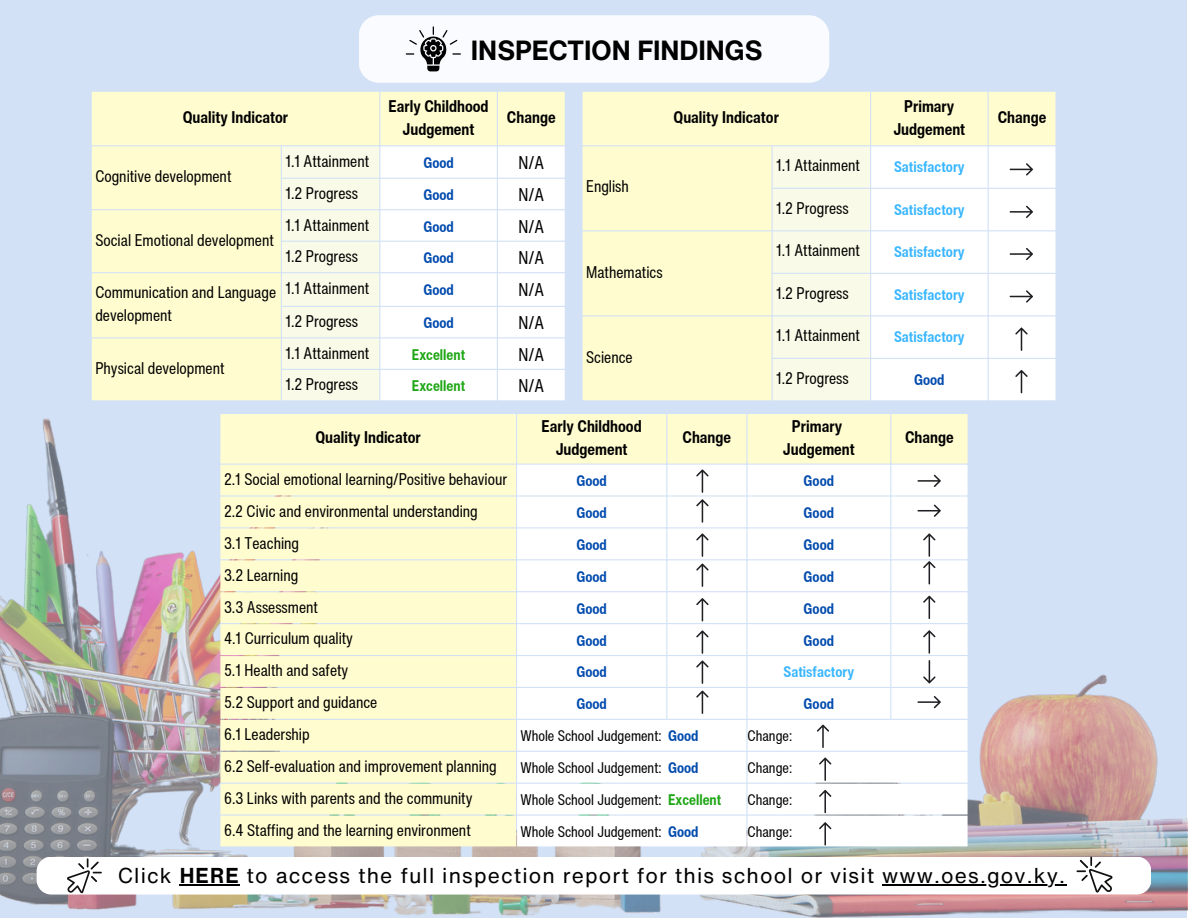
<style>
.page{position:relative;width:1188px;height:918px;background:#fff}
.page>*{position:absolute;margin:0;border:0;box-sizing:border-box;transform-origin:0 0}
.t1{font:700 27px "Helvetica Now Text";color:#000}
.t2{font:21px "Helvetica Now Text";letter-spacing:.055em;color:#000}
.t3{font:condensed 18px "Helvetica Now Text";color:#000}
.t4{font:condensed 16.5px "Helvetica Now Text";color:#000}
.t5{font:700 condensed 16.5px/22.5px "Helvetica Now Text";color:#000;text-align:center}
.t6{font:condensed 15px "Helvetica Now Text";color:#000}
.t7{font:700 condensed 15px "Helvetica Now Text";color:#004aad}
.t8{font:700 condensed 15px "Helvetica Now Text";color:#38b6ff}
.t9{font:700 condensed 15px "Helvetica Now Text";color:#1ea614}
.s1{font-weight:700;color:#004aad}
.s2{font-weight:700;color:#1ea614}
.s3{font-weight:700}
</style>
<div class="page">
<div style="left:0;top:0;width:1187px;height:918px;background:#d2e1f6"></div>
<img style="left:0;top:92px;width:1188px;height:826px">
<div style="left:220px;top:414px;width:748px;height:432px;background:#fffdd0"></div>
<svg style="left:517px;top:465px;width:451px;height:381px;background:#fcfdfe"></svg>
<div style="left:37px;top:857px;width:1114px;height:38px;background:#fff"></div>
<hr style="left:180px;top:885px;width:60px;height:1px;background:#000">
<hr style="left:882px;top:885px;width:184px;height:1px;background:#000">
<div style="left:92px;top:92px;width:473px;height:308px;background:#fffdd0"></div>
<div style="left:282px;top:146px;width:97px;height:254px;background:#fafae8"></div>
<svg style="left:380px;top:146px;width:185px;height:254px;background:#fdfdfe"></svg>
<div style="left:583px;top:92px;width:472px;height:308px;background:#fffdd0"></div>
<div style="left:773px;top:146px;width:97px;height:254px;background:#fafae8"></div>
<div style="left:871px;top:146px;width:184px;height:254px;background:#fff"></div>
<svg style="left:1010px;top:163px;width:23px;height:13px"></svg>
<svg style="left:1010px;top:206px;width:23px;height:12px"></svg>
<svg style="left:1010px;top:248px;width:23px;height:12px"></svg>
<div style="left:359px;top:15px;width:470px;height:68px;background:#fafbfe"></div>
<svg style="left:1010px;top:290px;width:23px;height:13px"></svg>
<svg style="left:1015px;top:328px;width:13px;height:23px"></svg>
<svg style="left:1015px;top:370px;width:13px;height:23px"></svg>
<svg style="left:696px;top:469px;width:13px;height:24px"></svg>
<svg style="left:696px;top:499px;width:13px;height:24px"></svg>
<svg style="left:696px;top:533px;width:13px;height:24px"></svg>
<svg style="left:696px;top:564px;width:13px;height:23px"></svg>
<svg style="left:696px;top:598px;width:13px;height:23px"></svg>
<svg style="left:696px;top:630px;width:13px;height:24px"></svg>
<svg style="left:696px;top:660px;width:13px;height:24px"></svg>
<svg style="left:696px;top:691px;width:13px;height:23px"></svg>
<svg style="left:917px;top:475px;width:24px;height:12px"></svg>
<svg style="left:917px;top:505px;width:24px;height:12px"></svg>
<svg style="left:923px;top:533px;width:12px;height:51px"></svg>
<svg style="left:923px;top:596px;width:12px;height:23px"></svg>
<svg style="left:923px;top:630px;width:12px;height:24px"></svg>
<svg style="left:923px;top:660px;width:12px;height:23px"></svg>
<svg style="left:917px;top:696px;width:24px;height:12px"></svg>
<svg style="left:817px;top:725px;width:12px;height:23px"></svg>
<svg style="left:819px;top:758px;width:12px;height:23px"></svg>
<svg style="left:819px;top:790px;width:12px;height:23px"></svg>
<svg style="left:819px;top:822px;width:12px;height:24px"></svg>
<p class="t1" style="left:471px;top:30px;width:294px">INSPECTION FINDINGS</p>
<p class="t5" style="left:183px;top:106px;width:107px">Quality Indicator</p>
<p class="t5" style="left:389px;top:95px;width:102px">Early Childhood<br>Judgement</p>
<p class="t5" style="left:507px;top:106px;width:50px">Change</p>
<p class="t4" style="left:95px;top:164px;width:138px">Cognitive development</p>
<p class="t4" style="left:285px;top:148px;width:85px">1.1 Attainment</p>
<p class="t7" style="left:423px;top:151px;width:32px">Good</p>
<p class="t3" style="left:518px;top:149px;width:27px">N/A</p>
<p class="t4" style="left:285px;top:181px;width:74px">1.2 Progress</p>
<p class="t7" style="left:423px;top:184px;width:32px">Good</p>
<p class="t3" style="left:518px;top:181px;width:27px">N/A</p>
<p class="t4" style="left:95px;top:228px;width:180px">Social Emotional development</p>
<p class="t4" style="left:95px;top:280px;width:182px">Communication and Language</p>
<p class="t4" style="left:95px;top:302px;width:78px">development</p>
<p class="t4" style="left:95px;top:356px;width:131px">Physical development</p>
<p class="t4" style="left:285px;top:212px;width:85px">1.1 Attainment</p>
<p class="t7" style="left:423px;top:215px;width:32px">Good</p>
<p class="t3" style="left:518px;top:213px;width:27px">N/A</p>
<p class="t4" style="left:285px;top:244px;width:74px">1.2 Progress</p>
<p class="t7" style="left:423px;top:247px;width:32px">Good</p>
<p class="t3" style="left:518px;top:244px;width:27px">N/A</p>
<p class="t4" style="left:285px;top:275px;width:85px">1.1 Attainment</p>
<p class="t7" style="left:423px;top:278px;width:32px">Good</p>
<p class="t3" style="left:518px;top:276px;width:27px">N/A</p>
<p class="t4" style="left:285px;top:309px;width:74px">1.2 Progress</p>
<p class="t7" style="left:423px;top:312px;width:32px">Good</p>
<p class="t3" style="left:518px;top:309px;width:27px">N/A</p>
<p class="t4" style="left:285px;top:340px;width:85px">1.1 Attainment</p>
<p class="t9" style="left:412px;top:343px;width:55px">Excellent</p>
<p class="t3" style="left:518px;top:341px;width:27px">N/A</p>
<p class="t4" style="left:285px;top:372px;width:74px">1.2 Progress</p>
<p class="t9" style="left:412px;top:375px;width:55px">Excellent</p>
<p class="t3" style="left:518px;top:372px;width:27px">N/A</p>
<p class="t4" style="left:586px;top:174px;width:44px">English</p>
<p class="t4" style="left:586px;top:259px;width:78px">Mathematics</p>
<p class="t4" style="left:586px;top:344px;width:48px">Science</p>
<p class="t5" style="left:315px;top:426px;width:107px">Quality Indicator</p>
<h1 class="t5" style="left:542px;top:415px;width:102px">Early Childhood</h1>
<p class="t5" style="left:556px;top:437px;width:74px">Judgement</p>
<p class="t5" style="left:674px;top:106px;width:107px">Quality Indicator</p>
<p class="t5" style="left:893px;top:95px;width:74px">Primary<br>Judgement</p>
<p class="t5" style="left:998px;top:106px;width:50px">Change</p>
<p class="t4" style="left:776px;top:153px;width:85px">1.1 Attainment</p>
<p class="t8" style="left:894px;top:156px;width:72px">Satisfactory</p>
<p class="t4" style="left:776px;top:195px;width:74px">1.2 Progress</p>
<p class="t8" style="left:894px;top:198px;width:72px">Satisfactory</p>
<p class="t4" style="left:776px;top:238px;width:85px">1.1 Attainment</p>
<p class="t8" style="left:894px;top:241px;width:72px">Satisfactory</p>
<p class="t4" style="left:776px;top:280px;width:74px">1.2 Progress</p>
<p class="t8" style="left:894px;top:283px;width:72px">Satisfactory</p>
<p class="t5" style="left:683px;top:426px;width:50px">Change</p>
<p class="t4" style="left:776px;top:323px;width:85px">1.1 Attainment</p>
<p class="t8" style="left:894px;top:326px;width:72px">Satisfactory</p>
<p class="t4" style="left:776px;top:365px;width:74px">1.2 Progress</p>
<p class="t7" style="left:914px;top:368px;width:32px">Good</p>
<p class="t5" style="left:792px;top:415px;width:52px">Primary</p>
<p class="t5" style="left:783px;top:437px;width:74px">Judgement</p>
<p class="t5" style="left:905px;top:426px;width:50px">Change</p>
<p class="t4" style="left:224px;top:467px;width:285px">2.1 Social emotional learning/Positive behaviour</p>
<p class="t7" style="left:576px;top:469px;width:32px">Good</p>
<p class="t7" style="left:804px;top:469px;width:32px">Good</p>
<p class="t4" style="left:224px;top:499px;width:255px">2.2 Civic and environmental understanding</p>
<p class="t7" style="left:576px;top:501px;width:32px">Good</p>
<p class="t7" style="left:804px;top:501px;width:32px">Good</p>
<p class="t4" style="left:224px;top:530px;width:77px">3.1 Teaching</p>
<p class="t7" style="left:576px;top:533px;width:32px">Good</p>
<p class="t7" style="left:804px;top:533px;width:32px">Good</p>
<p class="t4" style="left:224px;top:562px;width:76px">3.2 Learning</p>
<p class="t7" style="left:576px;top:565px;width:32px">Good</p>
<p class="t7" style="left:804px;top:565px;width:32px">Good</p>
<p class="t4" style="left:224px;top:594px;width:95px">3.3 Assessment</p>
<p class="t7" style="left:576px;top:597px;width:32px">Good</p>
<p class="t7" style="left:804px;top:597px;width:32px">Good</p>
<p class="t4" style="left:224px;top:626px;width:131px">4.1 Curriculum quality</p>
<p class="t7" style="left:576px;top:629px;width:32px">Good</p>
<p class="t7" style="left:804px;top:629px;width:32px">Good</p>
<p class="t4" style="left:224px;top:658px;width:126px">5.1 Health and safety</p>
<p class="t7" style="left:576px;top:661px;width:32px">Good</p>
<p class="t8" style="left:784px;top:661px;width:72px">Satisfactory</p>
<p class="t4" style="left:224px;top:690px;width:155px">5.2 Support and guidance</p>
<p class="t7" style="left:576px;top:693px;width:32px">Good</p>
<p class="t7" style="left:804px;top:693px;width:32px">Good</p>
<p class="t4" style="left:224px;top:722px;width:87px">6.1 Leadership</p>
<p class="t6" style="left:520px;top:725px;width:180px">Whole School Judgement: <span class="s1">Good</span></p>
<p class="t6" style="left:748px;top:725px;width:46px">Change:</p>
<p class="t4" style="left:224px;top:754px;width:274px">6.2 Self-evaluation and improvement planning</p>
<p class="t6" style="left:520px;top:757px;width:180px">Whole School Judgement: <span class="s1">Good</span></p>
<p class="t6" style="left:748px;top:757px;width:46px">Change:</p>
<p class="t4" style="left:224px;top:786px;width:250px">6.3 Links with parents and the community</p>
<p class="t6" style="left:520px;top:788px;width:203px">Whole School Judgement: <span class="s2">Excellent</span></p>
<p class="t6" style="left:748px;top:788px;width:46px">Change:</p>
<p class="t4" style="left:224px;top:818px;width:248px">6.4 Staffing and the learning environment</p>
<p class="t6" style="left:520px;top:820px;width:180px">Whole School Judgement: <span class="s1">Good</span></p>
<p class="t6" style="left:748px;top:820px;width:46px">Change:</p>
<p class="t2" style="left:118px;top:860px;width:949px">Click <span class="s3">HERE</span> to access the full inspection report for this school or visit www.oes.gov.ky.</p>
</div>
